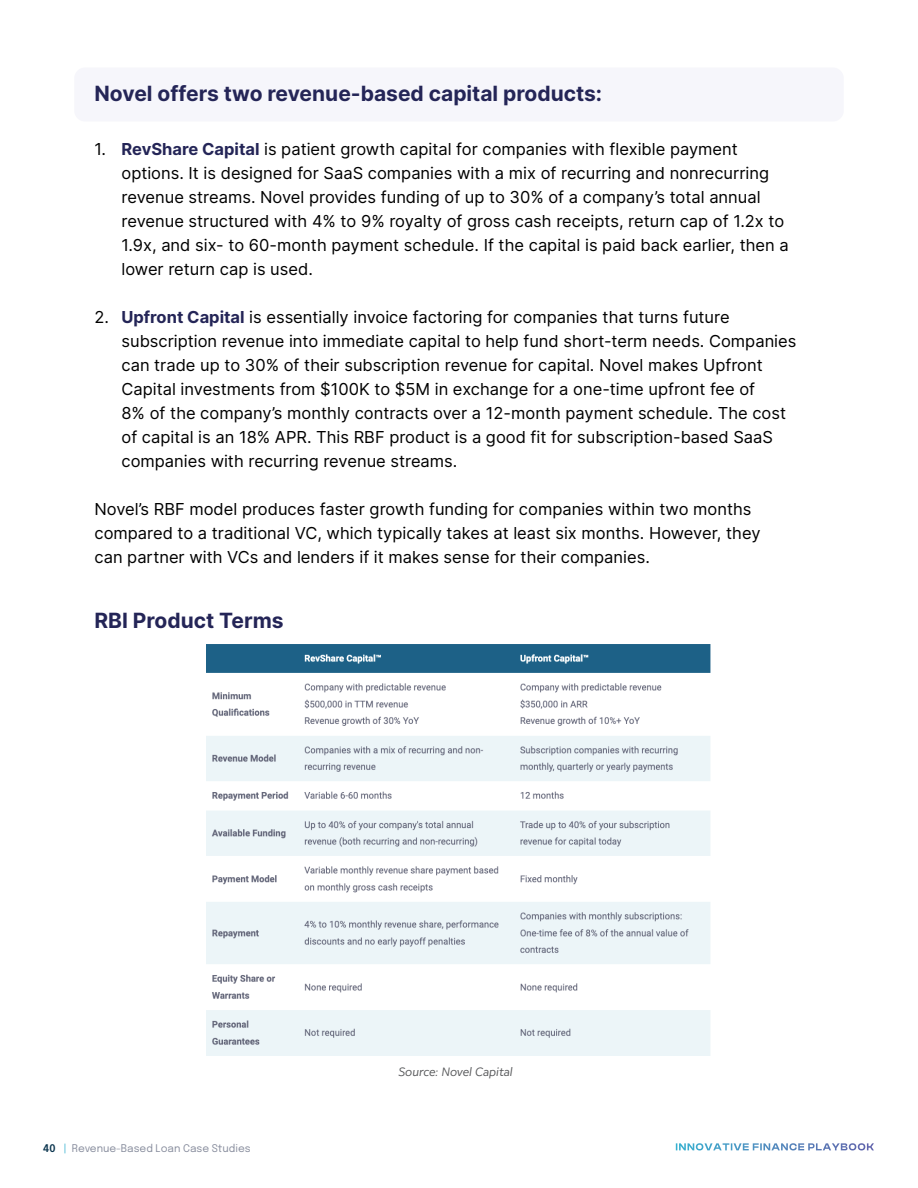
<style>
.page{position:relative;width:918px;height:1188px;background:#fff}
.page>*{position:absolute;margin:0;border:0;box-sizing:border-box;transform-origin:0 0}
.t1{font:700 21px "Inter";color:#242557}
.t2{font:16.5px/24px "Inter";color:#000}
.t3{font:italic 12px "Inter";color:#58595b}
.t4{font:10.5px "Epilogue";color:#8a8f9f}
.s1{font-weight:700;color:#242557}
.s2{font-weight:600;color:#0a344d}
.s3{font-family:"Gotham";color:#32afcf}
</style>
<div class="page">
<svg style="left:692px;top:1143px;width:182px;height:7px"></svg>
<div style="left:74px;top:68px;width:770px;height:54px;background:#f6f6fb;border-radius:11px"></div>
<img style="left:206px;top:644px;width:505px;height:412px">
<p class="t1" style="left:94px;top:78px;width:509px">Novel offers two revenue-based capital products:</p>
<p class="t2" style="left:121px;top:137px;width:669px;text-indent:-27px">1. <span class="s1">RevShare Capital</span> is patient growth capital for companies with flexible payment options. It is designed for SaaS companies with a mix of recurring and nonrecurring revenue streams. Novel provides funding of up to 30% of a company’s total annual revenue structured with 4% to 9% royalty of gross cash receipts, return cap of 1.2x to 1.9x, and six- to 60-month payment schedule. If the capital is paid back earlier, then a lower return cap is used.</p>
<p class="t2" style="left:121px;top:305px;width:676px;text-indent:-27px">2. <span class="s1">Upfront Capital</span> is essentially invoice factoring for companies that turns future subscription revenue into immediate capital to help fund short-term needs. Companies can trade up to 30% of their subscription revenue for capital. Novel makes Upfront Capital investments from $100K to $5M in exchange for a one-time upfront fee of<br>8% of the company’s monthly contracts over a 12-month payment schedule. The cost of capital is an 18% APR. This RBF product is a good fit for subscription-based SaaS companies with recurring revenue streams.</p>
<p class="t2" style="left:94px;top:497px;width:668px">Novel’s RBF model produces faster growth funding for companies within two months compared to a traditional VC, which typically takes at least six months. However, they can partner with VCs and lenders if it makes sense for their companies.</p>
<p class="t1" style="left:94px;top:604px;width:191px">RBI Product Terms</p>
<p class="t4" style="left:43px;top:1140px;width:209px"><span class="s2">40</span> <span class="s3">|</span> Revenue-Based Loan Case Studies</p>
<p class="t3" style="left:398px;top:1064px;width:116px">Source: Novel Capital</p>
</div>
